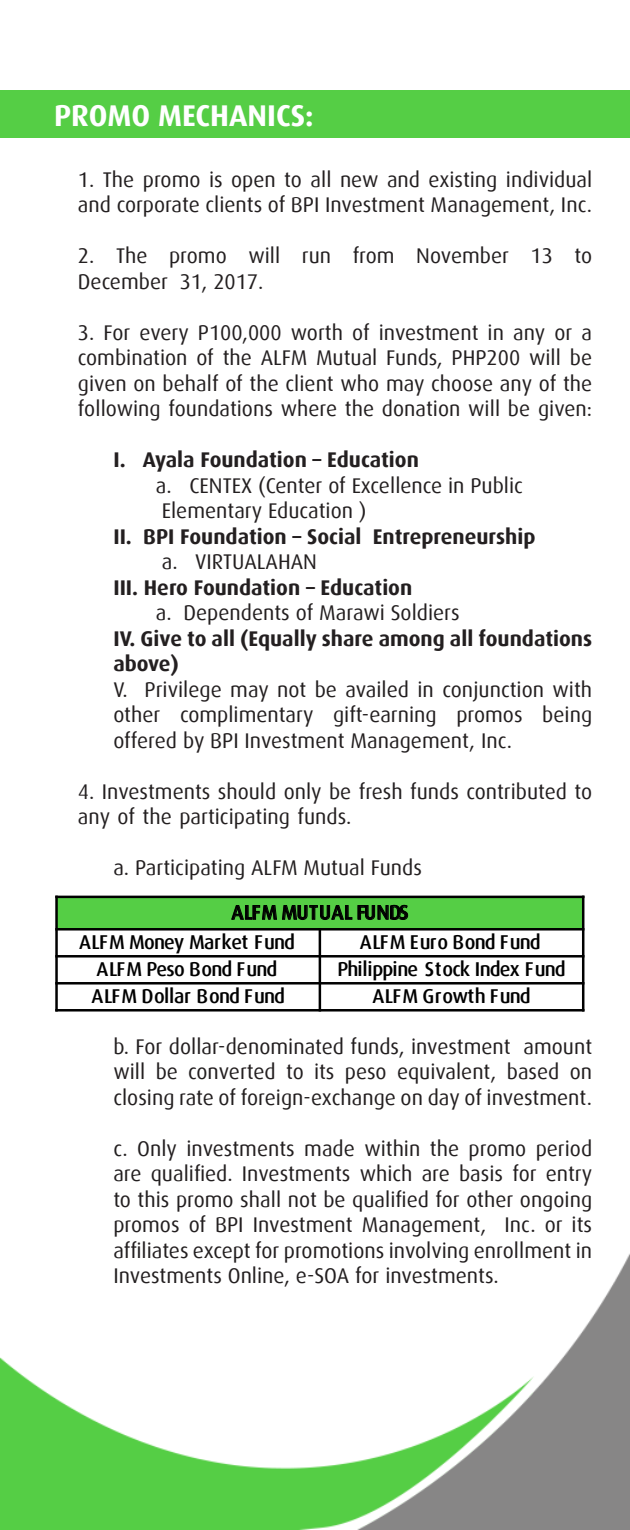
<style>
.page{position:relative;width:630px;height:1530px;background:#fff}
.page>*{position:absolute;margin:0;border:0;box-sizing:border-box;transform-origin:0 0}
.t1{font:700 30px "Dax";color:#fff}
.t2{font:21.25px/25.5px "Dax";color:#231f20}
.t3{font:700 21.25px/25.5px "Dax";color:#231f20}
.t4{font:500 20px "Dax";letter-spacing:-.035em;color:#000}
.t5{font:500 20px/29.8px "Dax";letter-spacing:.025em;color:#000}
.t6{font:500 20px "Dax";letter-spacing:-.015em;color:#000}
</style>
<div class="page">
<img style="left:0;top:895px;width:630px;height:635px">
<div style="left:57px;top:897px;width:526px;height:32px;background:#55ce45"></div>
<hr style="left:319px;top:928px;width:2px;height:84px;background:#000">
<hr style="left:55px;top:928px;width:529px;height:3px;background:#000">
<hr style="left:55px;top:955px;width:529px;height:3px;background:#000">
<hr style="left:55px;top:982px;width:529px;height:3px;background:#000">
<hr style="left:55px;top:896px;width:3px;height:116px;background:#000">
<hr style="left:582px;top:896px;width:2px;height:116px;background:#000">
<hr style="left:55px;top:896px;width:529px;height:2px;background:#000">
<hr style="left:55px;top:1009px;width:529px;height:3px;background:#000">
<svg style="left:231px;top:904px;width:177px;height:16px"></svg>
<div style="left:0;top:90px;width:630px;height:48px;background:#55ce45"></div>
<p class="t1" style="left:54px;top:99px;width:261px">PROMO MECHANICS:</p>
<p class="t2" style="left:78px;top:167px;width:516px">1. The promo is open to all new and existing individual and corporate clients of BPI Investment Management, Inc.</p>
<p class="t2" style="left:575px;top:243px;width:19px">to</p>
<p class="t2" style="left:353px;top:243px;width:43px">from</p>
<p class="t2" style="left:116px;top:243px;width:33px">The</p>
<p class="t2" style="left:248px;top:243px;width:34px">will</p>
<p class="t2" style="left:416px;top:243px;width:94px">November</p>
<p class="t2" style="left:78px;top:243px;width:18px">2.</p>
<p class="t2" style="left:531px;top:243px;width:24px">13</p>
<p class="t2" style="left:169px;top:243px;width:59px">promo</p>
<p class="t2" style="left:302px;top:243px;width:31px">run</p>
<p class="t2" style="left:78px;top:269px;width:92px">December</p>
<p class="t2" style="left:78px;top:320px;width:516px;text-align:justify">3. For every P100,000 worth of investment in any or a combination of the ALFM Mutual Funds, PHP200 will be given on behalf of the client who may choose any of the following foundations where the donation will be given:</p>
<p class="t3" style="left:143px;top:447px;width:278px">Ayala Foundation – Education</p>
<p class="t2" style="left:180px;top:269px;width:85px">31, 2017.</p>
<p class="t3" style="left:113px;top:447px;width:14px">.I</p>
<p class="t3" style="left:113px;top:524px;width:20px">.I I</p>
<p class="t2" style="left:189px;top:473px;width:335px">CENTEX (Center of Excellence in Public</p>
<p class="t2" style="left:156px;top:473px;width:17px">.a</p>
<p class="t2" style="left:162px;top:498px;width:206px">Elementary Education (</p>
<p class="t3" style="left:143px;top:524px;width:220px">BPI Foundation – Social</p>
<p class="t3" style="left:373px;top:524px;width:164px">Entrepreneurship</p>
<p class="t2" style="left:195px;top:549px;width:123px">VIRTUALAHAN</p>
<p class="t2" style="left:162px;top:549px;width:17px">.a</p>
<p class="t3" style="left:113px;top:575px;width:300px">III. Hero Foundation – Education</p>
<p class="t2" style="left:184px;top:600px;width:278px">Dependents of Marawi Soldiers</p>
<p class="t2" style="left:156px;top:600px;width:17px">.a</p>
<p class="t3" style="left:113px;top:626px;width:480px">IV. Give to all (Equally share among all foundations above(</p>
<p class="t2" style="left:145px;top:677px;width:449px">Privilege may not be availed in conjunction with</p>
<p class="t2" style="left:113px;top:677px;width:16px">.V</p>
<p class="t2" style="left:333px;top:702px;width:105px">gift-earning</p>
<p class="t2" style="left:113px;top:702px;width:49px">other</p>
<p class="t2" style="left:113px;top:728px;width:400px">offered by BPI Investment Management, Inc.</p>
<p class="t2" style="left:78px;top:779px;width:516px">4. Investments should only be fresh funds contributed to any of the participating funds.</p>
<p class="t2" style="left:113px;top:855px;width:310px">.a Participating ALFM Mutual Funds</p>
<p class="t2" style="left:180px;top:702px;width:135px">complimentary</p>
<p class="t2" style="left:542px;top:702px;width:51px">being</p>
<p class="t2" style="left:456px;top:702px;width:68px">promos</p>
<p class="t5" style="left:360px;top:898px;width:182px;text-indent:-128px">ALFM MUTUAL FUNDS<br>ALFM Euro Bond Fund</p>
<p class="t4" style="left:79px;top:931px;width:217px">ALFM Money Market Fund</p>
<p class="t4" style="left:97px;top:958px;width:182px">ALFM Peso Bond Fund</p>
<p class="t6" style="left:92px;top:985px;width:195px">ALFM Dollar Bond Fund</p>
<p class="t4" style="left:337px;top:958px;width:230px">Philippine Stock Index Fund</p>
<p class="t5" style="left:372px;top:981px;width:160px">ALFM Growth Fund</p>
<p class="t2" style="left:113px;top:1034px;width:399px">.b For dollar-denominated funds, investment</p>
<p class="t2" style="left:524px;top:1034px;width:70px">amount</p>
<p class="t2" style="left:113px;top:1059px;width:480px">will<br>closing rate of foreign-exchange on day of investment.</p>
<p class="t2" style="left:113px;top:1136px;width:480px;text-align:right">.c Only investments made within the promo period are qualified. Investments which are basis for entry to this promo shall not be qualified for other ongoing Inc. or its</p>
<p class="t2" style="left:156px;top:1059px;width:24px">be</p>
<p class="t2" style="left:188px;top:1059px;width:89px">converted</p>
<p class="t2" style="left:397px;top:1059px;width:101px">equivalent,</p>
<p class="t2" style="left:507px;top:1059px;width:54px">based</p>
<p class="t2" style="left:314px;top:1059px;width:22px">its</p>
<p class="t2" style="left:286px;top:1059px;width:19px">to</p>
<p class="t2" style="left:345px;top:1059px;width:43px">peso</p>
<p class="t2" style="left:570px;top:1059px;width:24px">on</p>
<p class="t2" style="left:113px;top:1212px;width:375px">promos of BPI Investment Management,</p>
<p class="t2" style="left:113px;top:1238px;width:480px">affiliates except for promotions involving enrollment in</p>
<p class="t2" style="left:113px;top:1263px;width:387px">Investments Online -e, SOA for investments.</p>
</div>
